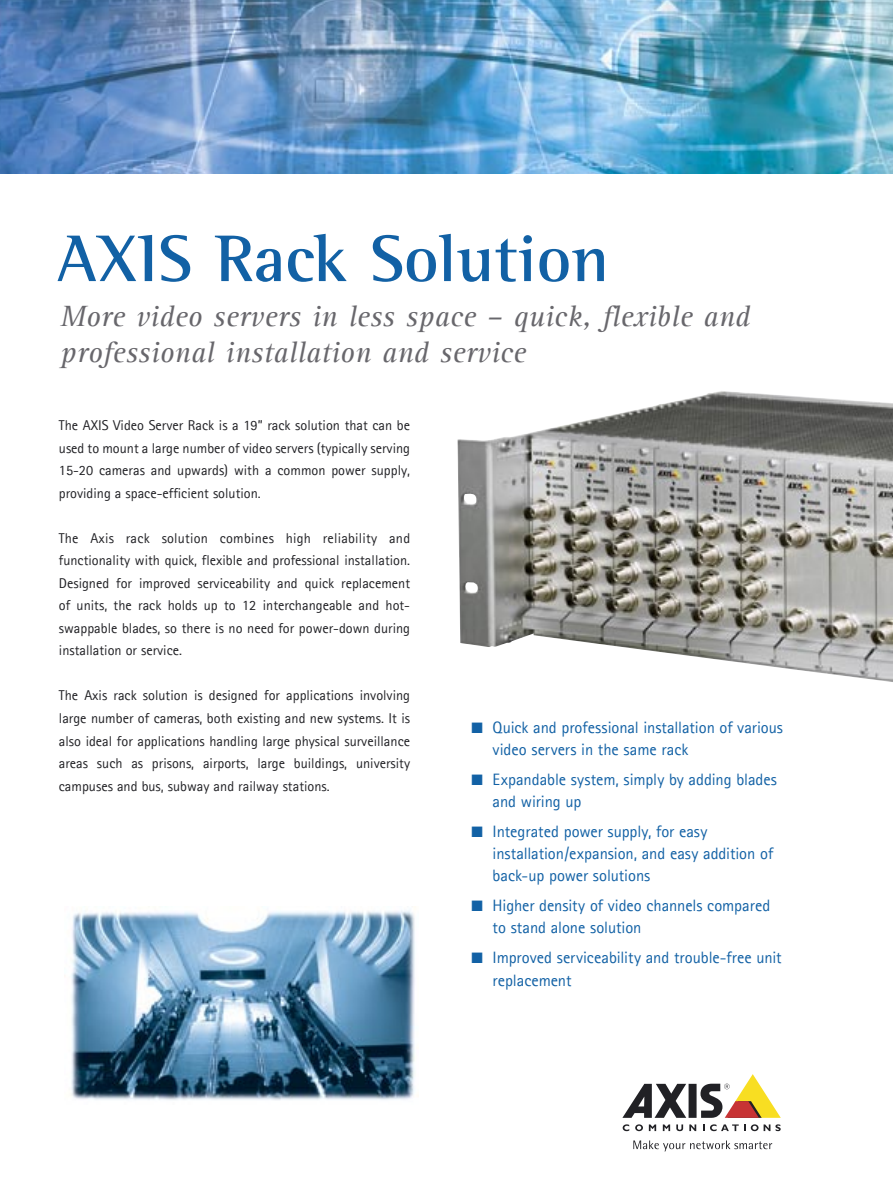
<style>
.page{position:relative;width:893px;height:1189px;background:#fff}
.page>*{position:absolute;margin:0;border:0;box-sizing:border-box;transform-origin:0 0}
.t1{font:700 67.5px "Agfa Rotis Semi Serif";color:#1261a5}
.t2{font:italic 30px/36.2px "Agfa Rotis Serif";letter-spacing:.01em;color:#68676c}
.t3{font:16.5px/21.8px "Agfa Rotis Sans Serif";letter-spacing:-.005em;color:#1261a5}
.t4{font:14.25px/22.5px "Agfa Rotis Sans Serif";color:#212125;text-align:justify}
</style>
<div class="page">
<img style="left:0;top:0;width:893px;height:173px">
<img style="left:457px;top:391px;width:436px;height:291px">
<div style="left:689px;top:1083px;width:8px;height:34px;background:#212125"></div>
<svg style="left:623px;top:1083px;width:63px;height:34px"></svg>
<svg style="left:700px;top:1074px;width:81px;height:43px"></svg>
<svg style="left:623px;top:1124px;width:6px;height:7px"></svg>
<svg style="left:635px;top:1124px;width:8px;height:7px"></svg>
<svg style="left:649px;top:1124px;width:7px;height:7px"></svg>
<svg style="left:663px;top:1124px;width:7px;height:7px"></svg>
<svg style="left:676px;top:1124px;width:7px;height:7px"></svg>
<svg style="left:689px;top:1124px;width:7px;height:7px"></svg>
<svg style="left:710px;top:1124px;width:48px;height:7px"></svg>
<svg style="left:764px;top:1124px;width:17px;height:7px"></svg>
<svg style="left:633px;top:1140px;width:139px;height:11px"></svg>
<img style="left:71px;top:910px;width:344px;height:190px">
<h1 class="t1" style="left:57px;top:218px;width:554px">AXIS Rack Solution</h1>
<h2 class="t2" style="left:60px;top:298px;width:691px">More video servers in less space – quick, flexible and professional installation and service</h2>
<p class="t4" style="left:59px;top:414px;width:353px">The AXIS Video Server Rack is a 19” rack solution that can be used to mount a large number of video servers (typically serving 15-20 cameras and upwards) with a common power supply, providing a space-efficient solution.</p>
<p class="t4" style="left:59px;top:526px;width:353px">The Axis rack solution combines high reliability and functionality with quick, flexible and professional installation.<br>Designed for improved serviceability and quick replacement of units, the rack holds up to 12 interchangeable and hot&shy;swappable blades, so there is no need for power-down during installation or service.</p>
<p class="t4" style="left:59px;top:684px;width:353px">The Axis rack solution is designed for applications involving large number of cameras, both existing and new systems. It is also ideal for applications handling large physical surveillance areas such as prisons, airports, large buildings, university campuses and bus, subway and railway stations.</p>
<p class="t3" style="left:493px;top:716px;width:292px;text-indent:-21px">■ Quick and professional installation of various video servers in the same rack</p>
<p class="t3" style="left:493px;top:768px;width:286px;text-indent:-21px">■ Expandable system, simply by adding blades and wiring up</p>
<p class="t3" style="left:493px;top:820px;width:282px;text-indent:-21px">■ Integrated power supply, for easy installation/expansion, and easy addition of back-up power solutions</p>
<p class="t3" style="left:493px;top:894px;width:279px;text-indent:-21px">■ Higher density of video channels compared to stand alone solution</p>
<p class="t3" style="left:493px;top:946px;width:291px;line-height:22.5px;text-indent:-21px">■ Improved serviceability and trouble-free unit replacement</p>
</div>
